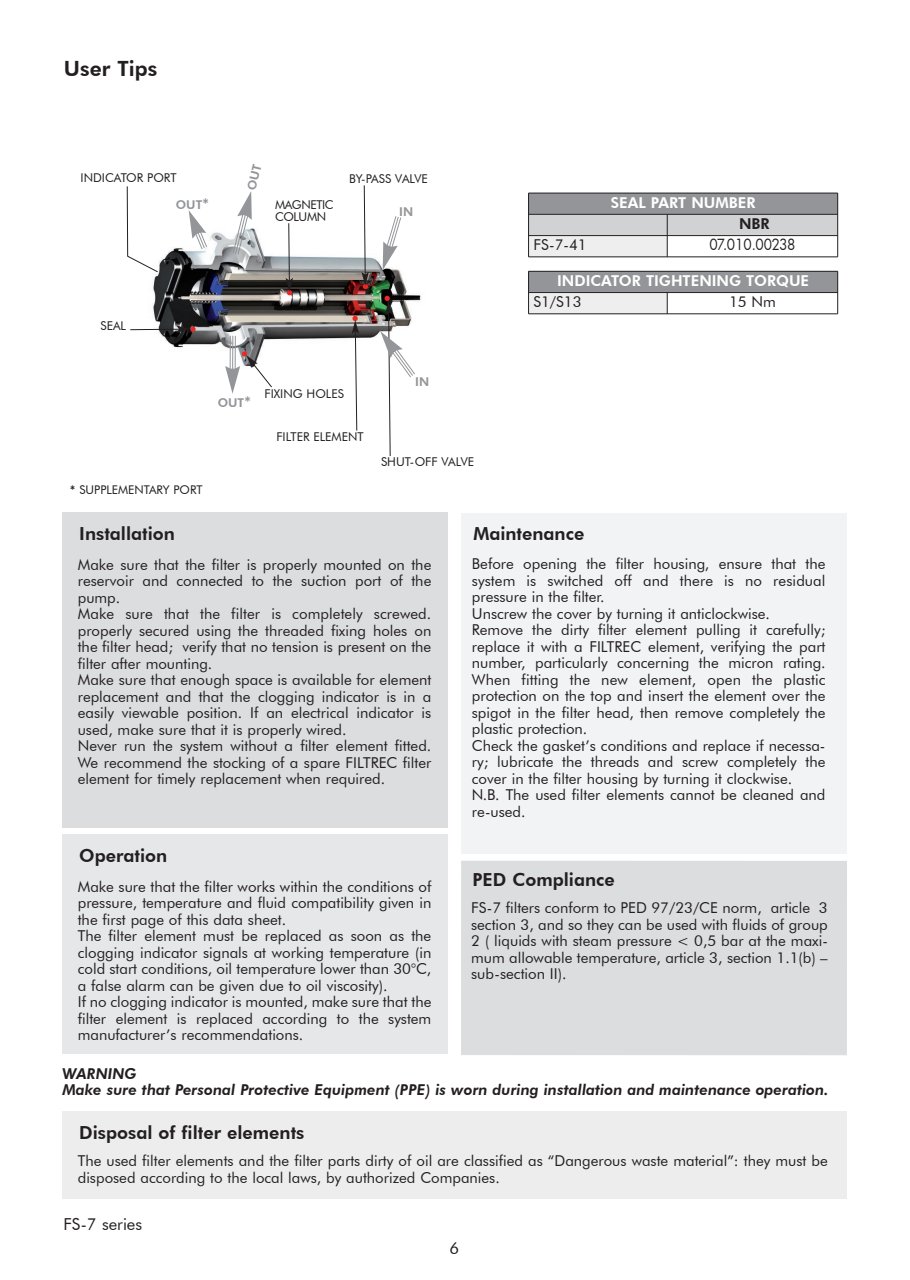
<style>
.page{position:relative;width:910px;height:1280px;background:#fff}
.page>*{position:absolute;margin:0;border:0;box-sizing:border-box;transform-origin:0 0}
.t1{font:800 21px "Futura BT";color:#231f20}
.t2{font:800 18px "Futura BT";color:#231f20}
.t3{font:16.5px "Futura BT";color:#231f20}
.t4{font:15px/16.5px "Futura BT";color:#231f20}
.t5{font:italic 800 15px/16.5px "Futura BT";color:#231f20}
.t6{font:800 15px "Futura BT";color:#fff}
.t7{font:15px "Futura";letter-spacing:-.025em;color:#231f20;scale:.9 1}
.t8{font:800 15px "Futura BT";color:#231f20}
.t9{font:12.15px "Futura BT";color:#231f20}
.t10{font:12.15px/11.6px "Futura BT";letter-spacing:-.03em;color:#231f20}
.t11{font:800 12.15px "Futura BT";color:#939598}
.t12{font:12px "Futura BT";color:#231f20}
.s1{font-size:14.85px}
.s2{font-weight:800}
</style>
<div class="page">
<div style="left:62px;top:512px;width:386px;height:315px;background:#dcdddf"></div>
<img style="left:153px;top:232px;width:268px;height:116px">
<div style="left:529px;top:193px;width:309px;height:21px;background:#939598"></div>
<div style="left:529px;top:214px;width:138px;height:22px;background:#d1d2d4"></div>
<div style="left:667px;top:214px;width:171px;height:22px;background:#d1d2d4"></div>
<div style="left:529px;top:236px;width:138px;height:21px;background:#eeeeef"></div>
<hr style="left:528px;top:193px;width:1px;height:64px;background:#231f20">
<hr style="left:667px;top:214px;width:1px;height:43px;background:#231f20">
<hr style="left:837px;top:193px;width:1px;height:64px;background:#231f20">
<hr style="left:529px;top:193px;width:309px;height:1px;background:#231f20">
<hr style="left:529px;top:214px;width:309px;height:1px;background:#231f20">
<hr style="left:529px;top:235px;width:309px;height:1px;background:#231f20">
<hr style="left:529px;top:257px;width:309px;height:1px;background:#231f20">
<div style="left:529px;top:271px;width:309px;height:22px;background:#939598"></div>
<div style="left:529px;top:293px;width:138px;height:21px;background:#eeeeef"></div>
<hr style="left:528px;top:271px;width:1px;height:43px;background:#231f20">
<svg style="left:667px;top:293px;width:1px;height:21px"></svg>
<hr style="left:837px;top:271px;width:1px;height:43px;background:#231f20">
<hr style="left:529px;top:271px;width:309px;height:1px;background:#231f20">
<hr style="left:529px;top:292px;width:309px;height:1px;background:#231f20">
<hr style="left:529px;top:314px;width:309px;height:1px;background:#231f20">
<div style="left:461px;top:513px;width:386px;height:340px;background:#f2f3f4"></div>
<div style="left:62px;top:834px;width:386px;height:220px;background:#e6e7e9"></div>
<div style="left:62px;top:1111px;width:785px;height:87px;background:#ededee"></div>
<div style="left:461px;top:861px;width:386px;height:194px;background:#dcdddf"></div>
<svg style="left:130px;top:325px;width:66px;height:8px"></svg>
<svg style="left:352px;top:316px;width:7px;height:115px"></svg>
<svg style="left:361px;top:185px;width:8px;height:104px"></svg>
<svg style="left:286px;top:223px;width:7px;height:72px"></svg>
<svg style="left:126px;top:186px;width:33px;height:87px"></svg>
<svg style="left:380px;top:216px;width:36px;height:240px"></svg>
<svg style="left:225px;top:335px;width:48px;height:59px"></svg>
<svg style="left:189px;top:211px;width:19px;height:39px"></svg>
<svg style="left:232px;top:191px;width:30px;height:65px"></svg>
<h1 class="t1" style="left:64px;top:56px;width:95px">User Tips</h1>
<p class="t9" style="left:81px;top:170px;width:98px">INDICATOR PORT</p>
<p class="t11" style="left:176px;top:197px;width:35px">OUT<span class="s1">*</span></p>
<p class="t10" style="left:275px;top:199px;width:60px">MAGNETIC<br>COLUMN</p>
<p class="t9" style="left:349px;top:171px;width:80px">BY-PASS VALVE</p>
<p class="t11" style="left:399px;top:204px;width:15px">IN</p>
<p class="t9" style="left:100px;top:318px;width:27px">SEAL</p>
<p class="t11" style="left:218px;top:395px;width:35px">OUT<span class="s1">*</span></p>
<p class="t9" style="left:265px;top:386px;width:81px">FIXING HOLES</p>
<p class="t9" style="left:276px;top:430px;width:89px">FILTER ELEMENT</p>
<p class="t12" style="left:70px;top:483px;width:134px"><span class="s2">*</span> SUPPLEMENTARY PORT</p>
<p class="t11" style="left:415px;top:374px;width:15px">IN</p>
<p class="t9" style="left:381px;top:455px;width:95px">SHUT-OFF VALVE</p>
<p class="t6" style="left:611px;top:193px;width:146px">SEAL PART NUMBER</p>
<p class="t8" style="left:739px;top:214px;width:32px">NBR</p>
<p class="t4" style="left:533px;top:236px;width:55px">FS-7-41</p>
<p class="t7" style="left:709px;top:234px;width:97px">07.010.00238</p>
<p class="t6" style="left:557px;top:271px;width:254px">INDICATOR TIGHTENING TORQUE</p>
<p class="t4" style="left:533px;top:293px;width:50px">S1/S13</p>
<p class="t4" style="left:729px;top:293px;width:48px">15 Nm</p>
<p class="t2" style="left:79px;top:522px;width:97px">Installation</p>
<p class="t4" style="left:78px;top:556px;width:355px">Make sure that the filter is properly mounted on the reservoir and connected to the suction port of the pump.<br>Make sure that the filter is completely screwed. properly secured using the threaded fixing holes on the filter head; verify that no tension is present on the filter after mounting.<br>Make sure that enough space is available for element replacement and that the clogging indicator is in a easily viewable position. If an electrical indicator is used, make sure that it is properly wired.<br>Never run the system without a filter element fitted.<br>We recommend the stocking of a spare FILTREC filter element for timely replacement when required.</p>
<p class="t2" style="left:79px;top:844px;width:90px">Operation</p>
<p class="t4" style="left:78px;top:878px;width:355px">Make sure that the filter works within the conditions of pressure, temperature and fluid compatibility given in the first page of this data sheet.<br>The filter element must be replaced as soon as the clogging indicator signals at working temperature (in cold start conditions, oil temperature lower than 30°C, a false alarm can be given due to oil viscosity).<br>If no clogging indicator is mounted, make sure that the filter element is replaced according to the system manufacturer’s recommendations.</p>
<p class="t2" style="left:473px;top:522px;width:112px">Maintenance</p>
<p class="t4" style="left:472px;top:555px;width:355px">Before opening the filter housing, ensure that the system is switched off and there is no residual pressure in the filter.<br>Unscrew the cover by turning it anticlockwise.<br>Remove the dirty filter element pulling it carefully; replace it with a FILTREC element, verifying the part number, particularly concerning the micron rating.<br>When fitting the new element, open the plastic protection on the top and insert the element over the spigot in the filter head, then remove completely the plastic protection.<br>Check the gasket’s conditions and replace if necessa&shy;ry; lubricate the threads and screw completely the cover in the filter housing by turning it clockwise.<br>N.B. The used filter elements cannot be cleaned and re-used.</p>
<p class="t2" style="left:473px;top:869px;width:144px">PED Compliance</p>
<p class="t4" style="left:471px;top:899px;width:358px;text-align:justify">FS-7 filters conform to PED 97/23/CE norm, article 3 section 3, and so they can be used with fluids of group 2 ( liquids with steam pressure &lt; 0,5 bar at the maxi&shy;mum allowable temperature, article 3, section 1.1(b) – sub-section II).</p>
<p class="t5" style="left:62px;top:1065px;width:768px">WARNING<br>Make sure that Personal Protective Equipment (PPE) is worn during installation and maintenance operation.</p>
<p class="t2" style="left:79px;top:1122px;width:227px">Disposal of filter elements</p>
<p class="t4" style="left:78px;top:1152px;width:751px">The used filter elements and the filter parts dirty of oil are classified as “Dangerous waste material”: they must be disposed according to the local laws, by authorized Companies.</p>
<p class="t3" style="left:64px;top:1214px;width:80px">FS-7 series</p>
<p class="t3" style="left:449px;top:1238px;width:11px">6</p>
</div>
